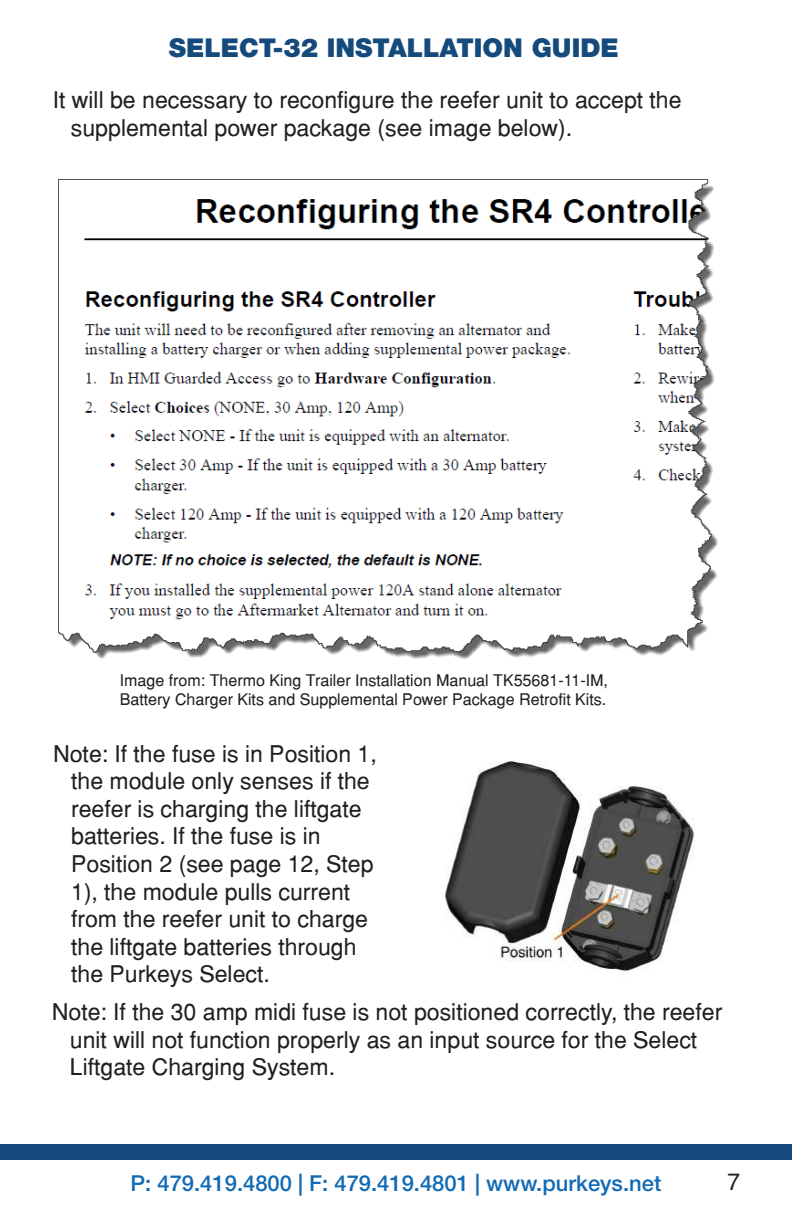
<style>
.page{position:relative;width:792px;height:1224px;background:#fff}
.page>*{position:absolute;margin:0;border:0;box-sizing:border-box;transform-origin:0 0}
.t1{font:900 26px "Helvetica Neue LT Std";color:#144a7c}
.t2{font:23px/27.6px "Helvetica";color:#231f20}
.t3{font:500 22px "Helvetica Neue LT Std";color:#116ab5}
.t4{font:16px/19.2px "Helvetica";color:#231f20}
</style>
<div class="page">
<div style="left:0;top:1144px;width:792px;height:16px;background:#144a7c"></div>
<img style="left:58px;top:179px;width:660px;height:480px">
<img style="left:445px;top:761px;width:249px;height:213px">
<p class="t1" style="left:169px;top:32px;width:452px">SELECT-32 INSTALLATION GUIDE</p>
<p class="t2" style="left:71px;top:86px;width:612px;text-indent:-18px">It will be necessary to reconfigure the reefer unit to accept the supplemental power package (see image below).</p>
<p class="t4" style="left:120px;top:671px;width:490px">Image from: Thermo King Trailer Installation Manual TK55681-11-IM,<br>Battery Charger Kits and Supplemental Power Package Retrofit Kits.</p>
<p class="t2" style="left:71px;top:739px;width:307px;text-indent:-18px">Note: If the fuse is in Position 1, the module only senses if the reefer is charging the liftgate batteries. If the fuse is in<br>Position 2 (see page 12, Step<br>1), the module pulls current from the reefer unit to charge the liftgate batteries through the Purkeys Select.</p>
<p class="t2" style="left:70px;top:998px;width:654px;text-indent:-18px">Note: If the 30 amp midi fuse is not positioned correctly, the reefer unit will not function properly as an input source for the Select<br>Liftgate Charging System.</p>
<p class="t3" style="left:131px;top:1170px;width:532px">P: 479.419.4800 | F: 479.419.4801 | www.purkeys.net</p>
<p class="t2" style="left:727px;top:1167px;width:14px">7</p>
</div>
